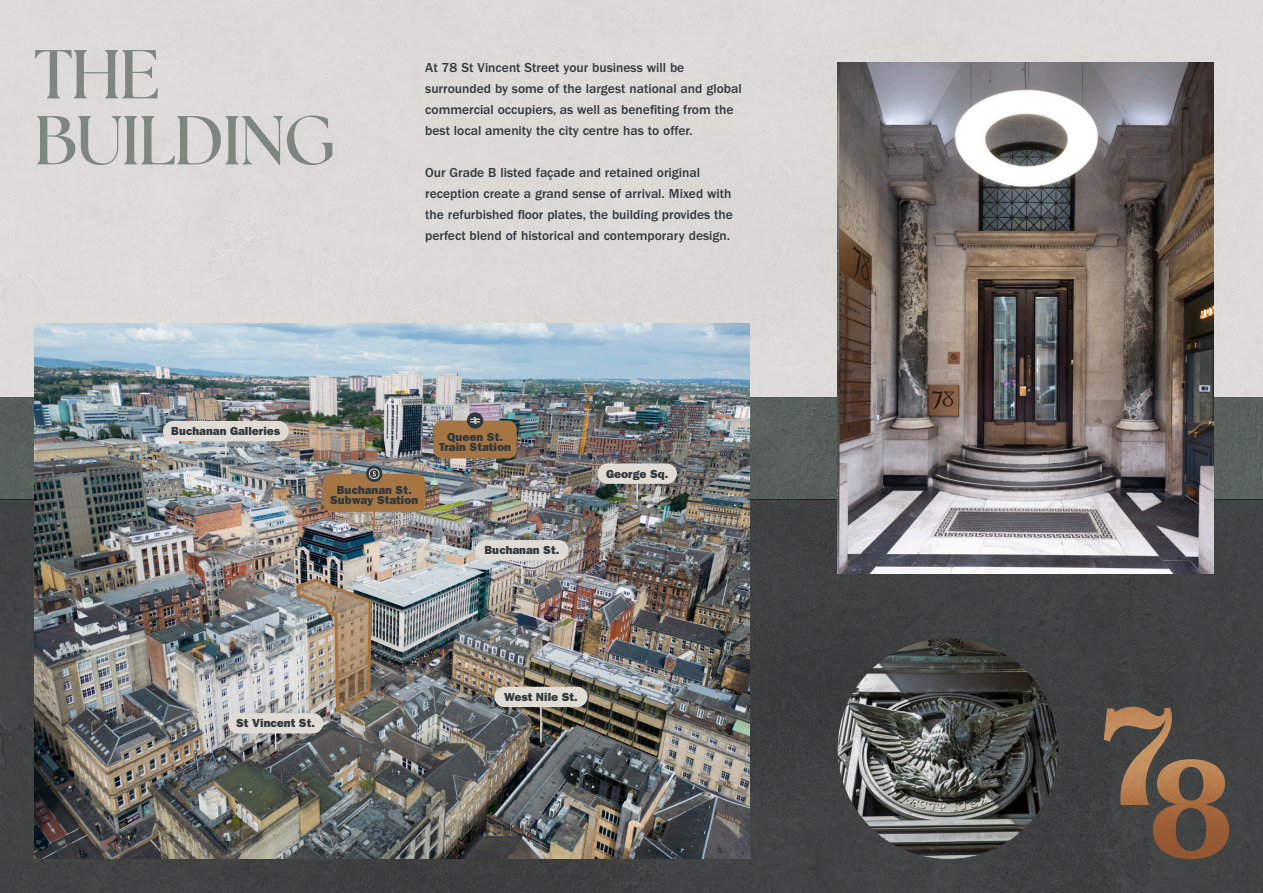
<style>
.page{position:relative;width:1263px;height:893px;background:#fff}
.page>*{position:absolute;margin:0;border:0;box-sizing:border-box;transform-origin:0 0}
.t1{font:700 69px/66px "The Seasons";letter-spacing:-.03em;color:#7e877e}
.t2{font:500 13.5px/21px "ITC Franklin Gothic Std";color:#31383d}
.t3{font:11.7px/10.5px "ITC Franklin Gothic Std Hvy";color:#31383d;text-align:center}
</style>
<div class="page">
<div style="left:0;top:0;width:1263px;height:398px;background:#dcdad7"></div>
<div style="left:0;top:500px;width:1263px;height:393px;background:#414242"></div>
<div style="left:0;top:398px;width:1263px;height:102px;background:#59615b"></div>
<img style="left:838px;top:638px;width:220px;height:221px;border-radius:110px">
<img style="left:1104px;top:707px;width:125px;height:152px">
<img style="left:34px;top:323px;width:715px;height:536px">
<img style="left:838px;top:62px;width:375px;height:511px">
<svg style="left:275px;top:733px;width:1px;height:16px"></svg>
<hr style="left:521px;top:558px;width:2px;height:26px;background:#e0dbd4">
<hr style="left:636px;top:474px;width:2px;height:27px;background:#e0dbd4">
<hr style="left:474px;top:452px;width:2px;height:34px;background:#a57644">
<hr style="left:373px;top:506px;width:2px;height:22px;background:#a57644">
<hr style="left:225px;top:432px;width:2px;height:24px;background:#e0dbd4">
<hr style="left:540px;top:698px;width:2px;height:44px;background:#e0dbd4">
<div style="left:228px;top:713px;width:95px;height:20px;background:#e0dbd4;border-radius:10px"></div>
<div style="left:475px;top:540px;width:94px;height:20px;background:#e0dbd4;border-radius:10px"></div>
<div style="left:597px;top:463px;width:80px;height:21px;background:#e0dbd4;border-radius:10px"></div>
<div style="left:433px;top:420px;width:84px;height:38px;background:#a57644;border-radius:9px"></div>
<div style="left:323px;top:474px;width:102px;height:38px;background:#a57644;border-radius:9px"></div>
<div style="left:163px;top:421px;width:126px;height:20px;background:#e0dbd4;border-radius:10px"></div>
<div style="left:494px;top:687px;width:93px;height:20px;background:#e0dbd4;border-radius:10px"></div>
<img style="left:295px;top:577px;width:79px;height:139px">
<div style="left:467px;top:412px;width:16px;height:17px;background:#31383d;border-radius:50%"></div>
<svg style="left:470px;top:417px;width:10px;height:7px"></svg>
<svg style="left:366px;top:466px;width:16px;height:16px"></svg>
<svg style="left:369px;top:468px;width:11px;height:11px"></svg>
<p class="t1" style="left:34px;top:40px;width:303px">THE<br>BUILDING</p>
<p class="t3" style="left:171px;top:426px;width:110px">Buchanan Galleries</p>
<p class="t2" style="left:425px;top:57px;width:318px">At 78 St Vincent Street your business will be surrounded by some of the largest national and global commercial occupiers, as well as benefiting from the best local amenity the city centre has to offer.</p>
<p class="t2" style="left:425px;top:162px;width:309px">Our Grade B listed façade and retained original reception create a grand sense of arrival. Mixed with the refurbished floor plates, the building provides the perfect blend of historical and contemporary design.</p>
<p class="t3" style="left:447px;top:431px;width:57px">Queen St.</p>
<p class="t3" style="left:439px;top:442px;width:73px">Train Station</p>
<p class="t3" style="left:606px;top:468px;width:64px">George Sq.</p>
<p class="t3" style="left:330px;top:485px;width:90px">Buchanan St.<br>Subway Station</p>
<p class="t3" style="left:236px;top:718px;width:80px">St Vincent St.</p>
<p class="t3" style="left:484px;top:545px;width:76px">Buchanan St.</p>
<p class="t3" style="left:504px;top:692px;width:75px">West Nile St.</p>
</div>
